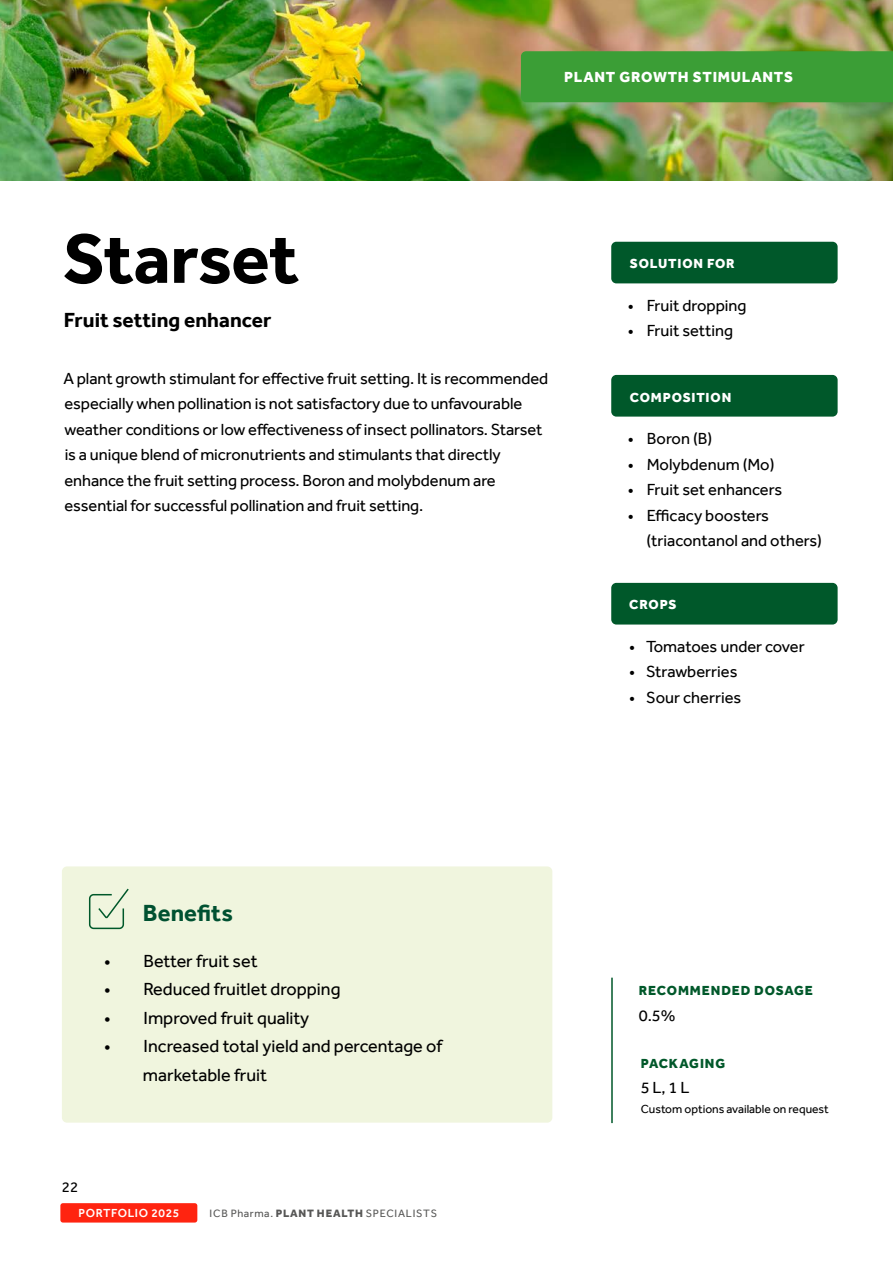
<style>
.page{position:relative;width:893px;height:1263px;background:#fff}
.page>*{position:absolute;margin:0;border:0;box-sizing:border-box;transform-origin:0 0}
.t1{font:700 72px "Effra";letter-spacing:-.01em;color:#000}
.t2{font:700 24px "Effra";letter-spacing:.005em;color:#005131}
.t3{font:700 21px "Effra";color:#000}
.t4{font:18px/28.5px "Effra";color:#000}
.t5{font:16.5px/25.5px "Effra";letter-spacing:-.005em;color:#000}
.t6{font:800 15px "Effra";letter-spacing:.05em;color:#fff}
.t7{font:15px "Effra";color:#000}
.t8{font:800 13.5px "Effra";letter-spacing:.06em;color:#fff}
.t9{font:800 13.5px "Effra";letter-spacing:.065em;color:#00582a}
.t10{font:12px "Effra";color:#000}
.t11{font:500 12px "Effra";letter-spacing:.05em;color:#fff}
.t12{font:10.95px "Effra";letter-spacing:.065em;color:#575756}
.s1{font-weight:800}
</style>
<div class="page">
<div style="left:60px;top:1203px;width:137px;height:19px;background:#ff2410;border-radius:3px"></div>
<div style="left:611px;top:375px;width:227px;height:42px;background:#00582a;border-radius:5px"></div>
<div style="left:611px;top:583px;width:227px;height:41px;background:#00582a;border-radius:5px"></div>
<div style="left:611px;top:242px;width:227px;height:41px;background:#00582a;border-radius:5px"></div>
<img style="left:0;top:0;width:893px;height:181px">
<div style="left:62px;top:866px;width:490px;height:257px;background:#f0f5de;border-radius:5px"></div>
<svg style="left:88px;top:888px;width:41px;height:42px"></svg>
<div style="left:521px;top:51px;width:372px;height:51px;background:#3b9e36"></div>
<hr style="left:611px;top:978px;width:2px;height:145px;background:#00582a">
<p class="t6" style="left:564px;top:68px;width:230px">PLANT GROWTH STIMULANTS</p>
<h1 class="t1" style="left:63px;top:216px;width:238px">Starset</h1>
<p class="t3" style="left:64px;top:307px;width:209px">Fruit setting enhancer</p>
<p class="t5" style="left:63px;top:365px;width:486px">A plant growth stimulant for effective fruit setting. It is recommended especially when pollination is not satisfactory due to unfavourable weather conditions or low effectiveness of insect pollinators. Starset is a unique blend of micronutrients and stimulants that directly enhance the fruit setting process. Boron and molybdenum are essential for successful pollination and fruit setting.</p>
<p class="t8" style="left:630px;top:255px;width:106px">SOLUTION FOR</p>
<p class="t5" style="left:628px;top:292px;width:120px">• Fruit dropping</p>
<p class="t5" style="left:628px;top:318px;width:107px">• Fruit setting</p>
<p class="t8" style="left:630px;top:389px;width:103px">COMPOSITION</p>
<p class="t5" style="left:628px;top:426px;width:86px">• Boron (B)</p>
<p class="t5" style="left:628px;top:451px;width:148px">• Molybdenum (Mo)</p>
<p class="t5" style="left:628px;top:477px;width:156px">• Fruit set enhancers</p>
<p class="t5" style="left:646px;top:502px;width:177px;text-indent:-19px">• Efficacy boosters (triacontanol and others)</p>
<p class="t8" style="left:629px;top:597px;width:49px">CROPS</p>
<p class="t5" style="left:629px;top:633px;width:177px">• Tomatoes under cover</p>
<p class="t5" style="left:629px;top:659px;width:110px">• Strawberries</p>
<p class="t5" style="left:629px;top:684px;width:114px">• Sour cherries</p>
<h2 class="t2" style="left:143px;top:899px;width:92px">Benefits</h2>
<p class="t4" style="left:104px;top:946px;width:155px">• Better fruit set</p>
<p class="t4" style="left:104px;top:975px;width:238px">• Reduced fruitlet dropping</p>
<p class="t4" style="left:104px;top:1003px;width:206px">• Improved fruit quality</p>
<p class="t4" style="left:143px;top:1032px;width:301px;text-indent:-39px">• Increased total yield and percentage of marketable fruit</p>
<p class="t7" style="left:62px;top:1178px;width:18px">22</p>
<p class="t11" style="left:78px;top:1206px;width:102px">PORTFOLIO 2025</p>
<p class="t12" style="left:210px;top:1207px;width:229px">ICB Pharma. <span class="s1">PLANT HEALTH</span> SPECIALISTS</p>
<p class="t9" style="left:639px;top:983px;width:176px">RECOMMENDED DOSAGE</p>
<p class="t5" style="left:639px;top:1002px;width:38px">0.5%</p>
<p class="t9" style="left:641px;top:1055px;width:86px">PACKAGING</p>
<p class="t5" style="left:641px;top:1075px;width:50px">5 L, 1 L</p>
<p class="t10" style="left:641px;top:1101px;width:190px">Custom options available on request</p>
</div>
